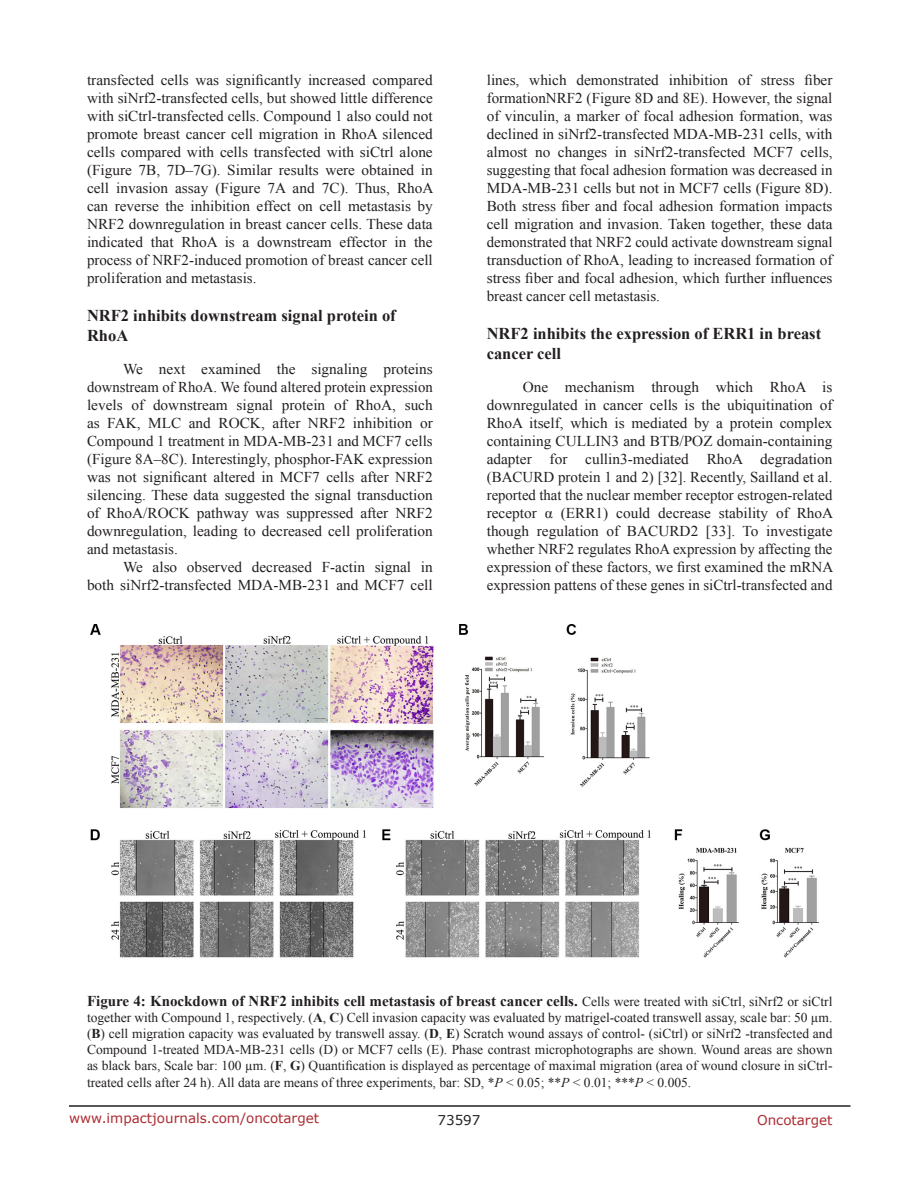
<style>
.page{position:relative;width:918px;height:1188px;background:#fff}
.page>*{position:absolute;margin:0;border:0;box-sizing:border-box;transform-origin:0 0}
.SubHeading_middle{font:700 16.5px/19.8px "Times New Roman";color:#231f20}
.BodyText{font:15px/18px "Times New Roman";color:#231f20;text-align:justify}
.FigureText{font:700 15px "Times New Roman";color:#231f20}
.FigureText-2{font:13.5px/16.2px "Times New Roman";color:#231f20;text-align:justify}
.t1{font:13.5px "Verdana";color:#ac2b31}
.t2{font:13.5px "Verdana";color:#231f20}
.s1{font-weight:400;font-size:13.5px}
.s2{font-weight:700}
.s3{font-style:italic}
</style>
<div class="page">
<hr style="left:69px;top:1105px;width:781px;height:2px;background:#231f20">
<img style="left:91px;top:625px;width:729px;height:333px">
<p class="BodyText" style="left:87px;top:71px;width:348px">transfected cells was significantly increased compared with siNrf2-transfected cells, but showed little difference with siCtrl-transfected cells. Compound 1 also could not promote breast cancer cell migration in RhoA silenced cells compared with cells transfected with siCtrl alone (Figure 7B, 7D–7G). Similar results were obtained in cell invasion assay (Figure 7A and 7C). Thus, RhoA can reverse the inhibition effect on cell metastasis by NRF2 downregulation in breast cancer cells. These data indicated that RhoA is a downstream effector in the process of NRF2-induced promotion of breast cancer cell proliferation and metastasis.</p>
<p class="SubHeading_middle" style="left:87px;top:305px;width:310px">NRF2 inhibits downstream signal protein of<br>RhoA</p>
<p class="BodyText" style="left:87px;top:360px;width:347px;text-indent:36px">We next examined the signaling proteins downstream of RhoA. We found altered protein expression levels of downstream signal protein of RhoA, such as FAK, MLC and ROCK, after NRF2 inhibition or Compound 1 treatment in MDA-MB-231 and MCF7 cells (Figure 8A–8C). Interestingly, phosphor-FAK expression was not significant altered in MCF7 cells after NRF2 silencing. These data suggested the signal transduction of RhoA/ROCK pathway was suppressed after NRF2 downregulation, leading to decreased cell proliferation and metastasis.</p>
<p class="BodyText" style="left:87px;top:558px;width:347px;text-align:right">We also observed decreased F-actin signal in<br>both siNrf2-transfected MDA-MB-231 and MCF7 cell</p>
<p class="BodyText" style="left:487px;top:71px;width:347px">lines, which demonstrated inhibition of stress fiber formationNRF2 (Figure 8D and 8E). However, the signal of vinculin, a marker of focal adhesion formation, was declined in siNrf2-transfected MDA-MB-231 cells, with almost no changes in siNrf2-transfected MCF7 cells, suggesting that focal adhesion formation was decreased in MDA-MB-231 cells but not in MCF7 cells (Figure 8D).<br>Both stress fiber and focal adhesion formation impacts cell migration and invasion. Taken together, these data demonstrated that NRF2 could activate downstream signal transduction of RhoA, leading to increased formation of stress fiber and focal adhesion, which further influences breast cancer cell metastasis.</p>
<p class="SubHeading_middle" style="left:487px;top:323px;width:336px">NRF2 inhibits the expression of ERR1 in breast cancer cell</p>
<p class="BodyText" style="left:487px;top:378px;width:348px;text-indent:36px">One mechanism through which RhoA is downregulated in cancer cells is the ubiquitination of RhoA itself, which is mediated by a protein complex containing CULLIN3 and BTB/POZ domain-containing adapter for cullin3-mediated RhoA degradation (BACURD protein 1 and 2) [32]. Recently, Sailland et al. reported that the nuclear member receptor estrogen-related receptor α (ERR1) could decrease stability of RhoA though regulation of BACURD2 [33]. To investigate whether NRF2 regulates RhoA expression by affecting the expression of these factors, we first examined the mRNA expression pattens of these genes in siCtrl-transfected and</p>
<p class="FigureText" style="left:87px;top:990px;width:747px">Figure 4: Knockdown of NRF2 inhibits cell metastasis of breast cancer cells. <span class="s1">Cells were treated with siCtrl, siNrf2 or siCtrl</span></p>
<p class="FigureText-2" style="left:87px;top:1009px;width:747px">together with Compound 1, respectively. (<span class="s2">A</span>, <span class="s2">C</span>) Cell invasion capacity was evaluated by matrigel-coated transwell assay, scale bar: 50 µm. (<span class="s2">B</span>) cell migration capacity was evaluated by transwell assay. (<span class="s2">D</span>, <span class="s2">E</span>) Scratch wound assays of control- (siCtrl) or siNrf2 -transfected and Compound 1-treated MDA-MB-231 cells (D) or MCF7 cells (E). Phase contrast microphotographs are shown. Wound areas are shown as black bars, Scale bar: 100 µm. (<span class="s2">F</span>, <span class="s2">G</span>) Quantification is displayed as percentage of maximal migration (area of wound closure in siCtrl&shy;treated cells after 24 h). All data are means of three experiments, bar: SD, *<span class="s3">P</span> &lt; 0.05; **<span class="s3">P</span> &lt; 0.01; ***<span class="s3">P</span> &lt; 0.005.</p>
<p class="t1" style="left:69px;top:1109px;width:252px">www.impactjournals.com/oncotarget</p>
<p class="t2" style="left:438px;top:1111px;width:44px">73597</p>
<p class="t1" style="left:757px;top:1111px;width:77px">Oncotarget</p>
</div>
